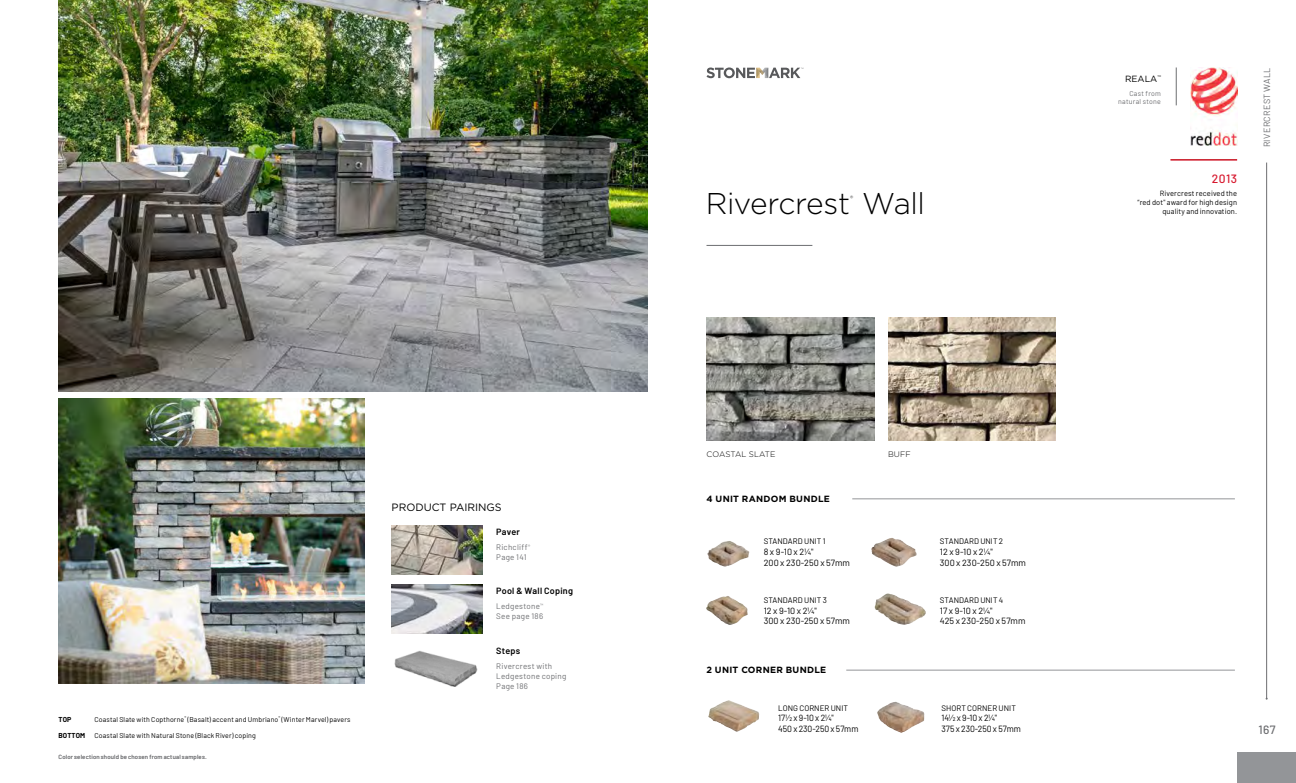
<style>
.page{position:relative;width:1296px;height:783px;background:#fff}
.page>*{position:absolute;margin:0;border:0;box-sizing:border-box;transform-origin:0 0}
.t1{font:300 30px "Gotham";letter-spacing:-.02em;color:#000}
.t2{font:500 12px "Barlow";color:#d7172d}
.t3{font:500 12px "Barlow";color:#6d6e71}
.t4{font:10.6px "Gotham";color:#000}
.t5{font:9px/10.8px "Barlow";color:#000}
.t6{font:9px/10.8px "Barlow";color:#000;scale:.95 1}
.t7{font:700 9px "Gotham";letter-spacing:.03em;color:#000}
.t8{font:600 9px "Barlow";letter-spacing:.025em;color:#000}
.t9{font:9px "Barlow";letter-spacing:.035em;color:#6d6e71}
.t10{font:9px "Gotham";color:#000}
.t11{font:8px "Barlow";letter-spacing:.005em;color:#000}
.t12{font:8px/10px "Barlow";letter-spacing:.03em;color:#6d6e71}
.t13{font:300 8px "Gotham";letter-spacing:.01em;color:#000}
.t14{font:300 7.6px "Gotham";color:#000}
.t15{font:7.5px/9px "Barlow";letter-spacing:.015em;color:#000;text-align:right}
.t16{font:7px "Barlow";letter-spacing:.02em;color:#000}
.t17{font:7px/8px "Barlow";letter-spacing:.04em;color:#6d6e71;text-align:right}
.t18{font:700 7px "Barlow";letter-spacing:.01em;color:#000}
.t19{font:6px "Barlow";letter-spacing:.035em;color:#6d6e71}
</style>
<div class="page">
<div style="left:1238px;top:753px;width:58px;height:30px;background:#939598"></div>
<hr style="left:1266px;top:163px;width:1px;height:536px;background:#6d6e71">
<hr style="left:706px;top:245px;width:106px;height:1px;background:#6d6e71">
<img style="left:888px;top:318px;width:168px;height:123px">
<img style="left:707px;top:318px;width:168px;height:123px">
<img style="left:709px;top:700px;width:20px;height:15px">
<img style="left:877px;top:702px;width:18px;height:24px">
<img style="left:871px;top:538px;width:20px;height:24px">
<img style="left:707px;top:541px;width:22px;height:23px">
<img style="left:706px;top:596px;width:21px;height:16px">
<img style="left:875px;top:593px;width:13px;height:21px">
<hr style="left:852px;top:499px;width:383px;height:1px;background:#939598">
<hr style="left:846px;top:670px;width:389px;height:1px;background:#939598">
<img style="left:58px;top:0;width:590px;height:392px">
<img style="left:58px;top:399px;width:306px;height:285px">
<svg style="left:707px;top:68px;width:96px;height:10px"></svg>
<img style="left:392px;top:585px;width:91px;height:49px">
<img style="left:394px;top:650px;width:84px;height:37px">
<img style="left:1190px;top:68px;width:47px;height:78px">
<hr style="left:1171px;top:160px;width:66px;height:1px;background:#d7172d">
<hr style="left:1176px;top:68px;width:1px;height:37px;background:#6d6e71">
<img style="left:392px;top:526px;width:91px;height:49px">
<p class="t18" style="left:58px;top:714px;width:14px">TOP</p>
<p class="t16" style="left:95px;top:714px;width:258px">Coastal Slate with Copthorne<sup>®</sup> (Basalt) accent and Umbriano<sup>®</sup> (Winter Marvel) pavers</p>
<p class="t18" style="left:58px;top:730px;width:28px">BOTTOM</p>
<p class="t16" style="left:94px;top:730px;width:163px">Coastal Slate with Natural Stone (Black River) coping</p>
<p class="t19" style="left:58px;top:752px;width:150px">Color selection should be chosen from actual samples.</p>
<h3 class="t4" style="left:392px;top:500px;width:112px">PRODUCT PAIRINGS</h3>
<p class="t8" style="left:496px;top:525px;width:25px">Paver</p>
<p class="t12" style="left:496px;top:542px;width:35px">Richcliff<sup>®<br></sup>Page 141</p>
<p class="t8" style="left:496px;top:584px;width:78px">Pool &amp; Wall Coping</p>
<p class="t12" style="left:496px;top:601px;width:48px">Ledgestone<sup>™<br></sup>See page 186</p>
<p class="t8" style="left:496px;top:644px;width:25px">Steps</p>
<p class="t12" style="left:496px;top:661px;width:72px">Rivercrest with<br>Ledgestone coping<br>Page 186</p>
<h1 class="t1" style="left:706px;top:185px;width:221px">Rivercrest Wall</h1>
<p class="t14" style="left:850px;top:194px;width:5px">®</p>
<p class="t10" style="left:1125px;top:73px;width:37px">REALA<sup>™</sup></p>
<p class="t17" style="left:1118px;top:89px;width:44px">Cast from natural stone</p>
<h2 class="t2" style="left:1212px;top:170px;width:27px">2013</h2>
<p class="t15" style="left:1138px;top:189px;width:101px">Rivercrest received the<br>“red dot" award for high design quality and innovation.</p>
<p class="t9" style="left:1260px;top:147px;width:81px;rotate:-90deg">RIVERCREST WALL</p>
<p class="t13" style="left:707px;top:450px;width:70px">COASTAL SLATE</p>
<p class="t13" style="left:888px;top:450px;width:24px">BUFF</p>
<p class="t7" style="left:706px;top:493px;width:125px">4 UNIT RANDOM BUNDLE</p>
<p class="t11" style="left:764px;top:536px;width:63px">STANDARD UNIT 1</p>
<p class="t5" style="left:764px;top:546px;width:88px">8 x 9-10 x 21/4"<br>200 x 230-250 x 57mm</p>
<p class="t11" style="left:764px;top:594px;width:65px">STANDARD UNIT 3</p>
<p class="t5" style="left:764px;top:604px;width:88px">12 x 9-10 x 21/4"<br>300 x 230-250 x 57mm</p>
<p class="t7" style="left:706px;top:664px;width:121px">2 UNIT CORNER BUNDLE</p>
<p class="t11" style="left:778px;top:702px;width:71px">LONG CORNER UNIT</p>
<p class="t6" style="left:778px;top:712px;width:86px">171/2 x 9-10 x 21/4"<br>450 x 230-250 x 57mm</p>
<p class="t11" style="left:940px;top:536px;width:65px">STANDARD UNIT 2</p>
<p class="t5" style="left:940px;top:546px;width:88px">12 x 9-10 x 21/4"<br>300 x 230-250 x 57mm</p>
<p class="t11" style="left:940px;top:594px;width:65px">STANDARD UNIT 4</p>
<p class="t5" style="left:940px;top:604px;width:87px">17 x 9-10 x 21/4"<br>425 x 230-250 x 57mm</p>
<p class="t11" style="left:941px;top:702px;width:76px">SHORT CORNER UNIT</p>
<p class="t6" style="left:941px;top:712px;width:85px">141/2 x 9-10 x 21/4"<br>375 x 230-250 x 57mm</p>
<h2 class="t3" style="left:1259px;top:720px;width:18px">167</h2>
</div>
